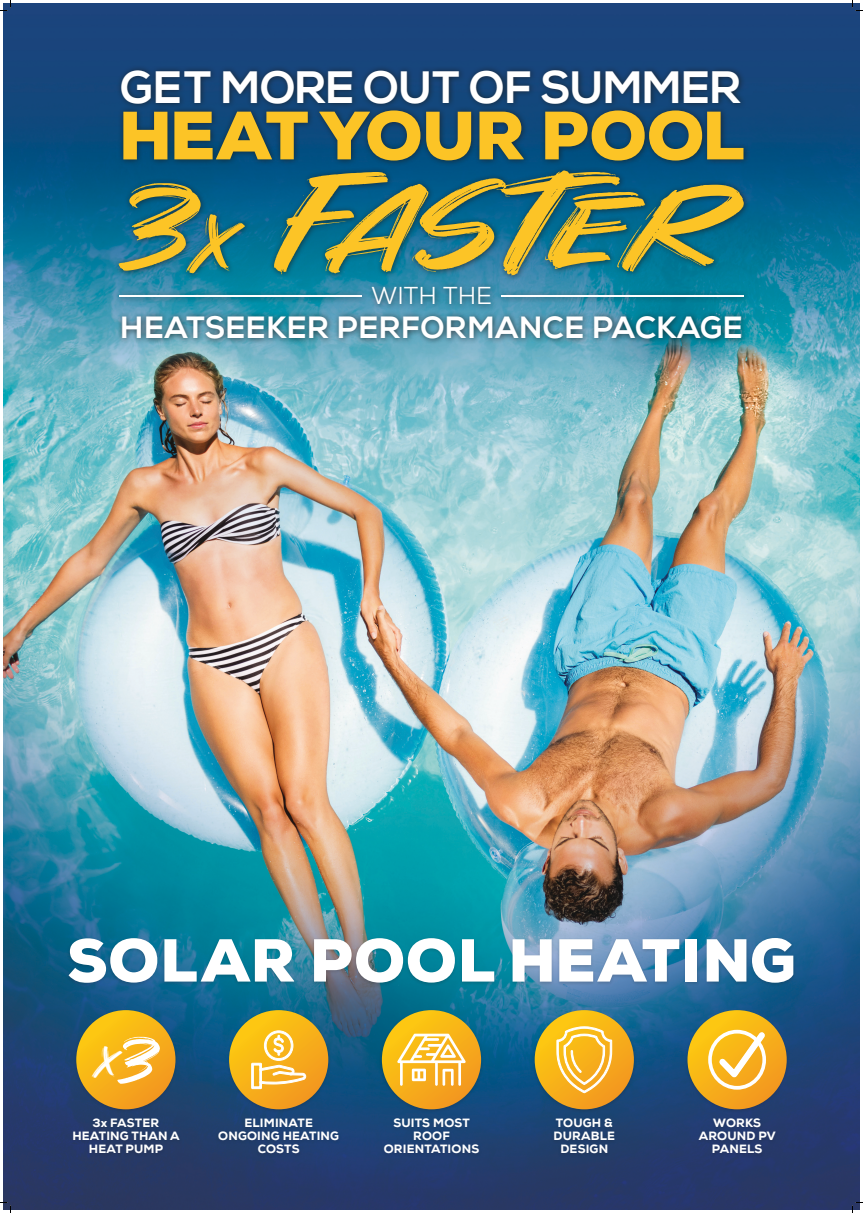
<style>
.page{position:relative;width:863px;height:1213px;background:#fff}
.page>*{position:absolute;margin:0;border:0;box-sizing:border-box;transform-origin:0 0}
.t1{font:119.25px "Are You Okay";color:#fcc426}
.t2{font:900 68.2px "Nexa";letter-spacing:-.01em;color:#fcc426}
.t3{font:900 60.5px "Nexa";letter-spacing:.015em;color:#fff}
.t4{font:700 45.3px "Nexa";color:#fff}
.t5{font:37.65px "Are You Okay";color:#fff}
.t6{font:800 30.7px "Nexa";color:#fff}
.t7{font:24.35px "Nexa";color:#fff}
.t8{font:800 12px/13px "Nexa";letter-spacing:.015em;color:#fff;text-align:center}
.s1{font-size:136.4px}
.s2{font-size:70.15px}
.s3{font-size:112.55px}
.s4{font-size:73.15px}
</style>
<div class="page">
<img style="left:3px;top:3px;width:856px;height:1207px">
<div style="left:73px;top:1009px;width:106px;height:105px;background:#1c1c1b;opacity:.2"></div>
<svg style="left:76px;top:1010px;width:99px;height:99px;background:#f6b018"></svg>
<div style="left:226px;top:1009px;width:105px;height:105px;background:#1c1c1b;opacity:.2"></div>
<svg style="left:229px;top:1010px;width:99px;height:99px;background:#f5b019"></svg>
<svg style="left:251px;top:1030px;width:55px;height:60px"></svg>
<div style="left:379px;top:1009px;width:105px;height:105px;background:#1c1c1b;opacity:.2"></div>
<svg style="left:382px;top:1010px;width:99px;height:99px;background:#f5b019"></svg>
<svg style="left:397px;top:1034px;width:69px;height:52px"></svg>
<div style="left:532px;top:1009px;width:105px;height:105px;background:#1c1c1b;opacity:.2"></div>
<svg style="left:535px;top:1010px;width:99px;height:99px;background:#f5b019"></svg>
<svg style="left:556px;top:1026px;width:57px;height:68px"></svg>
<div style="left:684px;top:1009px;width:106px;height:105px;background:#1c1c1b;opacity:.2"></div>
<svg style="left:687px;top:1010px;width:100px;height:99px;background:#f2af1c"></svg>
<div style="left:708px;top:1030px;width:58px;height:60px;border:4px solid #fff;border-radius:50%"></div>
<svg style="left:714px;top:1026px;width:56px;height:58px"></svg>
<div style="left:70px;top:1117px;width:113px;height:40px;background:#253965"></div>
<div style="left:216px;top:1117px;width:125px;height:41px;background:#203e6e"></div>
<div style="left:381px;top:1117px;width:101px;height:41px;background:#1c4172"></div>
<div style="left:551px;top:1117px;width:66px;height:41px;background:#203d69"></div>
<div style="left:696px;top:1117px;width:82px;height:41px;background:#25396a"></div>
<div style="left:66px;top:936px;width:730px;height:51px;background:#1c1c1b;opacity:.2"></div>
<div style="left:114px;top:65px;width:637px;height:280px;background:#1c1c1b;opacity:.75"></div>
<hr style="left:119px;top:295px;width:243px;height:1px;background:#fff">
<hr style="left:501px;top:295px;width:242px;height:1px;background:#fff">
<svg style="left:0;top:0;width:11px;height:11px"></svg>
<svg style="left:0;top:1202px;width:11px;height:11px"></svg>
<svg style="left:852px;top:0;width:11px;height:11px"></svg>
<svg style="left:852px;top:1202px;width:11px;height:11px"></svg>
<p class="t4" style="left:121px;top:61px;width:622px">GET MORE OUT OF SUMMER</p>
<p class="t2" style="left:119px;top:92px;width:627px">HEAT YOUR POOL</p>
<p class="t1" style="left:123px;top:164px;width:603px"><span class="s1">3</span><span class="s2">X</span> FAS<span class="s3">T</span>ER</p>
<p class="t7" style="left:371px;top:282px;width:123px">WITH THE</p>
<p class="t6" style="left:120px;top:308px;width:625px">HEATSEEKER PERFORMANCE PACKAGE</p>
<p class="t3" style="left:67px;top:922px;width:730px">SOLAR POOL HEATING</p>
<p class="t5" style="left:93px;top:1043px;width:66px">X<span class="s4">3</span></p>
<p class="t8" style="left:72px;top:1116px;width:109px">3x FASTER<br>HEATING THAN A<br>HEAT PUMP</p>
<p class="t8" style="left:218px;top:1116px;width:122px">ELIMINATE<br>ONGOING HEATING<br>COSTS</p>
<p class="t8" style="left:384px;top:1116px;width:97px">SUITS MOST<br>ROOF<br>ORIENTATIONS</p>
<p class="t8" style="left:554px;top:1116px;width:63px">TOUGH &amp;<br>DURABLE<br>DESIGN</p>
<p class="t8" style="left:699px;top:1116px;width:79px">WORKS<br>AROUND PV<br>PANELS</p>
</div>
